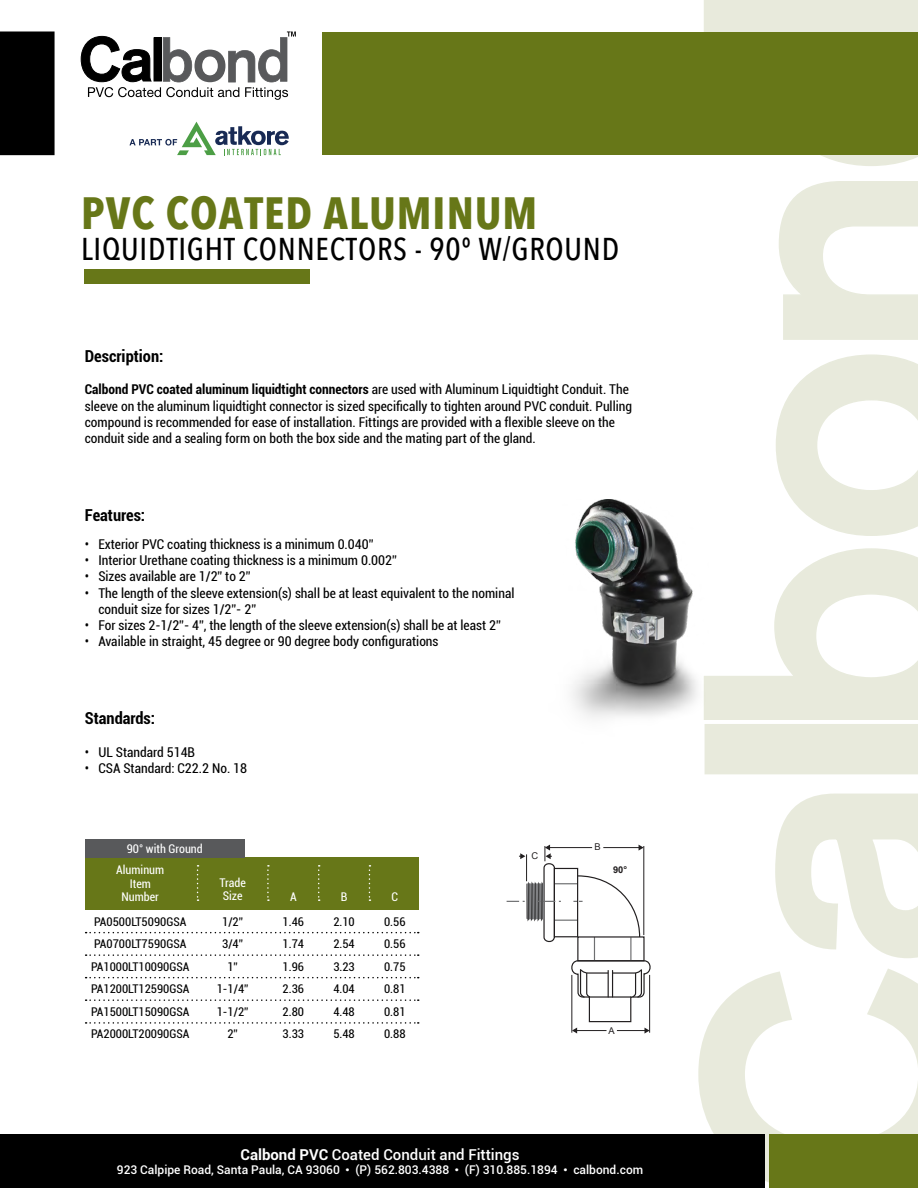
<style>
.page{position:relative;width:918px;height:1188px;background:#fff}
.page>*{position:absolute;margin:0;border:0;box-sizing:border-box;transform-origin:0 0}
.t1{font:700 45.15px "Avenir Next Condensed";letter-spacing:.025em;color:#677718}
.t2{font:500 31.5px "Avenir Next Condensed";letter-spacing:.025em;color:#000}
.t3{font:700 condensed 16.5px "Roboto";color:#000}
.t4{font:500 15px "Roboto";color:#fff}
.t5{font:condensed 13.5px/16.2px "Roboto";color:#000}
.t6{font:condensed 12px "Roboto";color:#000}
.t7{font:500 12px "Roboto";color:#fff}
.t8{font:condensed 12px "Roboto";color:#fff}
.t9{font:9.3px "Arial";color:#221f20}
.t10{font:700 9.3px "Arial";color:#221f20}
.s1{font-weight:700}
.s2{font-family:"Baron Neue";font-weight:900}
</style>
<div class="page">
<svg style="left:698px;top:968px;width:220px;height:220px"></svg>
<svg style="left:775px;top:793px;width:143px;height:165px"></svg>
<svg style="left:704px;top:0;width:214px;height:166px"></svg>
<svg style="left:779px;top:181px;width:139px;height:159px"></svg>
<svg style="left:776px;top:354px;width:142px;height:182px"></svg>
<svg style="left:704px;top:548px;width:214px;height:226px"></svg>
<div style="left:322px;top:32px;width:596px;height:123px;background:#677718"></div>
<div style="left:0;top:31px;width:55px;height:124px;background:#000"></div>
<svg style="left:81px;top:32px;width:215px;height:68px"></svg>
<svg style="left:129px;top:122px;width:160px;height:33px"></svg>
<div style="left:0;top:1134px;width:765px;height:54px;background:#000"></div>
<div style="left:770px;top:1134px;width:148px;height:54px;background:#677718"></div>
<div style="left:84px;top:269px;width:226px;height:15px;background:#677718"></div>
<div style="left:85px;top:858px;width:333px;height:52px;background:#677718"></div>
<svg style="left:197px;top:865px;width:2px;height:36px"></svg>
<svg style="left:267px;top:865px;width:2px;height:36px"></svg>
<svg style="left:318px;top:865px;width:2px;height:36px"></svg>
<svg style="left:369px;top:865px;width:1px;height:36px"></svg>
<svg style="left:86px;top:954px;width:333px;height:2px"></svg>
<svg style="left:86px;top:999px;width:333px;height:2px"></svg>
<svg style="left:86px;top:932px;width:333px;height:1px"></svg>
<svg style="left:86px;top:977px;width:333px;height:1px"></svg>
<svg style="left:86px;top:1022px;width:333px;height:2px"></svg>
<div style="left:85px;top:839px;width:160px;height:19px;background:#58595b"></div>
<svg style="left:507px;top:845px;width:144px;height:189px"></svg>
<div style="left:577px;top:936px;width:68px;height:25px;border:1px solid #221f20"></div>
<img style="left:572px;top:500px;width:136px;height:244px">
<p class="t1" style="left:81px;top:186px;width:458px">PVC COATED ALUMINUM</p>
<p class="t2" style="left:81px;top:230px;width:540px">LIQUIDTIGHT CONNECTORS - 90º W/GROUND</p>
<p class="t3" style="left:85px;top:345px;width:80px">Description:</p>
<p class="t5" style="left:85px;top:381px;width:549px"><span class="s1">Calbond PVC coated aluminum liquidtight connectors</span> are used with Aluminum Liquidtight Conduit. The sleeve on the aluminum liquidtight connector is sized specifically to tighten around PVC conduit. Pulling compound is recommended for ease of installation. Fittings are provided with a flexible sleeve on the conduit side and a sealing form on both the box side and the mating part of the gland.</p>
<p class="t3" style="left:85px;top:503px;width:62px">Features:</p>
<p class="t5" style="left:85px;top:536px;width:290px">• Exterior PVC coating thickness is a minimum 0.040”</p>
<p class="t5" style="left:85px;top:552px;width:314px">• Interior Urethane coating thickness is a minimum 0.002”</p>
<p class="t5" style="left:85px;top:568px;width:167px">• Sizes available are 1/2” to 2”</p>
<p class="t5" style="left:98px;top:584px;width:418px;text-indent:-14px">• The length of the sleeve extension(s) shall be at least equivalent to the nominal conduit size for sizes 1/2”- 2”</p>
<p class="t5" style="left:85px;top:617px;width:417px">• For sizes 2-1/2”- 4”, the length of the sleeve extension(s) shall be at least 2”</p>
<p class="t5" style="left:85px;top:633px;width:355px">• Available in straight, 45 degree or 90 degree body configurations</p>
<p class="t3" style="left:85px;top:707px;width:72px">Standards:</p>
<p class="t5" style="left:85px;top:743px;width:112px">• UL Standard 514B</p>
<p class="t5" style="left:85px;top:759px;width:164px">• CSA Standard: C22.2 No. 18</p>
<p class="t8" style="left:127px;top:840px;width:78px">90° with Ground</p>
<p class="t8" style="left:116px;top:861px;width:49px">Aluminum</p>
<p class="t8" style="left:130px;top:875px;width:23px">Item</p>
<p class="t8" style="left:122px;top:888px;width:39px">Number</p>
<p class="t6" style="left:94px;top:913px;width:94px">PA0500LT5090GSA</p>
<p class="t6" style="left:94px;top:935px;width:94px">PA0700LT7590GSA</p>
<p class="t6" style="left:91px;top:958px;width:100px">PA1000LT10090GSA</p>
<p class="t6" style="left:91px;top:1003px;width:100px">PA1500LT15090GSA</p>
<p class="t6" style="left:91px;top:1026px;width:100px">PA2000LT20090GSA</p>
<p class="t6" style="left:91px;top:980px;width:100px">PA1200LT12590GSA</p>
<p class="t8" style="left:220px;top:874px;width:28px">Trade</p>
<p class="t8" style="left:223px;top:887px;width:21px">Size</p>
<p class="t8" style="left:290px;top:888px;width:8px">A</p>
<p class="t8" style="left:341px;top:888px;width:8px">B</p>
<p class="t8" style="left:392px;top:888px;width:8px">C</p>
<p class="t6" style="left:222px;top:913px;width:22px">1/2”</p>
<p class="t6" style="left:222px;top:935px;width:22px">3/4”</p>
<p class="t6" style="left:227px;top:958px;width:12px">1”</p>
<p class="t6" style="left:217px;top:980px;width:33px">1-1/4”</p>
<p class="t6" style="left:227px;top:1026px;width:12px">2”</p>
<p class="t6" style="left:283px;top:913px;width:23px">1.46</p>
<p class="t6" style="left:283px;top:958px;width:23px">1.96</p>
<p class="t6" style="left:283px;top:1003px;width:23px">2.80</p>
<p class="t6" style="left:333px;top:913px;width:23px">2.10</p>
<p class="t6" style="left:384px;top:913px;width:23px">0.56</p>
<p class="t6" style="left:333px;top:958px;width:23px">3.23</p>
<p class="t6" style="left:384px;top:958px;width:23px">0.75</p>
<p class="t6" style="left:333px;top:1003px;width:23px">4.48</p>
<p class="t6" style="left:384px;top:1003px;width:23px">0.81</p>
<p class="t6" style="left:283px;top:935px;width:23px">1.74</p>
<p class="t6" style="left:283px;top:980px;width:23px">2.36</p>
<p class="t6" style="left:283px;top:1026px;width:23px">3.33</p>
<p class="t6" style="left:333px;top:935px;width:23px">2.54</p>
<p class="t6" style="left:384px;top:935px;width:23px">0.56</p>
<p class="t6" style="left:384px;top:980px;width:23px">0.81</p>
<p class="t6" style="left:384px;top:1026px;width:23px">0.88</p>
<p class="t6" style="left:333px;top:980px;width:23px">4.04</p>
<p class="t6" style="left:333px;top:1026px;width:23px">5.48</p>
<p class="t6" style="left:217px;top:1003px;width:33px">1-1/2”</p>
<p class="t9" style="left:532px;top:850px;width:8px">C</p>
<p class="t9" style="left:595px;top:841px;width:8px">B</p>
<p class="t10" style="left:613px;top:863px;width:16px">90°</p>
<p class="t9" style="left:609px;top:1024px;width:8px">A</p>
<p class="t4" style="left:240px;top:1144px;width:281px"><span class="s1">Calbond PVC</span> Coated Conduit and Fittings</p>
<p class="t7" style="left:117px;top:1161px;width:528px">923 Calpipe Road, Santa Paula, CA 93060 <span class="s2">•</span> (P) 562.803.4388 <span class="s2">•</span> (F) 310.885.1894 <span class="s2">•</span> calbond.com</p>
</div>
